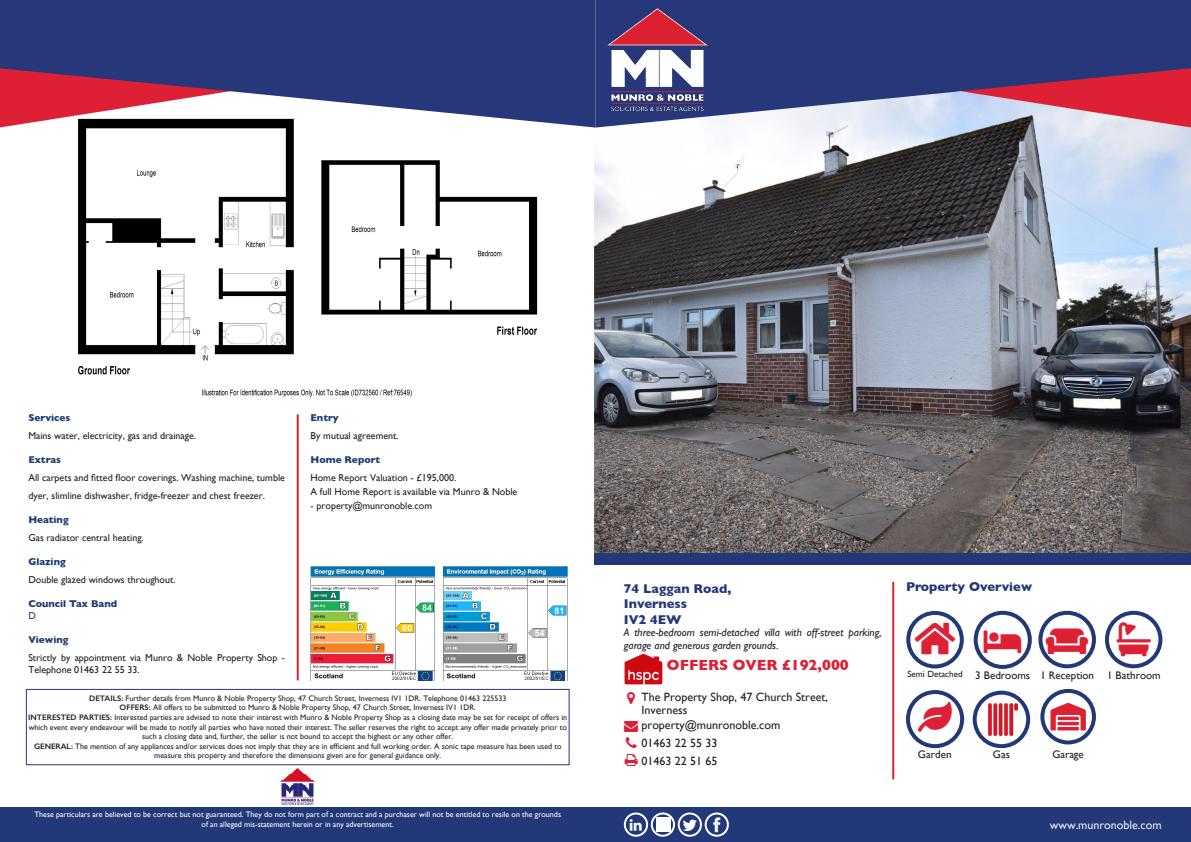
<style>
.page{position:relative;width:1191px;height:842px;background:#fff}
.page>*{position:absolute;margin:0;border:0;box-sizing:border-box;transform-origin:0 0}
.t1{font:30px "Font Awesome 5 Free Solid";color:#de2035}
.t2{font:700 15px "Gill Sans";color:#de2035}
.t3{font:700 13px "Gill Sans";color:#233878}
.t4{font:12px "Gill Sans";color:#231f20}
.t5{font:12px "Gill Sans";color:#eeecf1}
.t6{font:italic 11px/13.2px "Gill Sans";color:#231f20}
.t7{font:11px "Gill Sans";color:#231f20}
.t8{font:10px/18px "Gill Sans";color:#231f20}
.t9{font:700 10px "Gill Sans";color:#1d3b72}
.t10{font:10px "Gill Sans";color:#1d3b72}
.t11{font:9px "Gill Sans";color:#231f20}
.t12{font:8px/9.6px "Gill Sans";color:#231f20;text-align:center}
.t13{font:8px/9.6px "Gill Sans";color:#fff;text-align:center}
.s1{font-weight:600}
</style>
<div class="page">
<img style="left:78px;top:128px;width:460px;height:269px">
<img style="left:594px;top:128px;width:597px;height:425px">
<svg style="left:595px;top:0;width:596px;height:128px;fill:#26387a"></svg>
<div style="left:595px;top:808px;width:596px;height:34px;background:#233878"></div>
<hr style="left:892px;top:582px;width:2px;height:197px;background:#de2035">
<img style="left:607px;top:8px;width:100px;height:103px">
<div style="left:594px;top:553px;width:597px;height:12px;background:#233878"></div>
<img style="left:988px;top:703px;width:29px;height:33px">
<div style="left:972px;top:691px;width:58px;height:57px;border:4px solid #233878;border-radius:50%"></div>
<svg style="left:656px;top:818px;width:14px;height:14px"></svg>
<div style="left:651px;top:812px;width:24px;height:25px;border:2px solid #fff;border-radius:50%"></div>
<div style="left:624px;top:812px;width:24px;height:25px;border:2px solid #fff;border-radius:50%"></div>
<div style="left:677px;top:812px;width:25px;height:25px;border:2px solid #fff;border-radius:50%"></div>
<div style="left:704px;top:812px;width:25px;height:25px;border:2px solid #fff;border-radius:50%"></div>
<img style="left:624px;top:654px;width:39px;height:30px">
<div style="left:906px;top:611px;width:57px;height:57px;border:4px solid #223976;border-radius:50%"></div>
<div style="left:1105px;top:611px;width:57px;height:57px;border:4px solid #223976;border-radius:50%"></div>
<div style="left:1038px;top:611px;width:58px;height:57px;border:4px solid #223976;border-radius:50%"></div>
<div style="left:973px;top:611px;width:58px;height:58px;border:4px solid #223976;border-radius:50%"></div>
<div style="left:906px;top:690px;width:58px;height:58px;border:4px solid #223976;border-radius:50%"></div>
<svg style="left:0;top:0;width:595px;height:128px;fill:#26387a"></svg>
<img style="left:310px;top:567px;width:257px;height:113px">
<div style="left:26px;top:689px;width:543px;height:76px;border:1px solid #223976"></div>
<div style="left:0;top:808px;width:595px;height:34px;background:#233878"></div>
<img style="left:280px;top:768px;width:35px;height:37px">
<hr style="left:297px;top:414px;width:2px;height:266px;background:#de2036">
<svg style="left:1050px;top:703px;width:35px;height:27px"></svg>
<div style="left:1040px;top:689px;width:56px;height:55px;border:4px solid #223976;border-radius:50%"></div>
<svg style="left:914px;top:623px;width:41px;height:31px"></svg>
<p class="t9" style="left:28px;top:410px;width:43px">Services</p>
<p class="t8" style="left:28px;top:427px;width:169px">Mains water, electricity, gas and drainage.</p>
<p class="t9" style="left:28px;top:452px;width:34px">Extras</p>
<p class="t8" style="left:28px;top:469px;width:258px">All carpets and fitted floor coverings. Washing machine, tumble dyer, slimline dishwasher, fridge-freezer and chest freezer.</p>
<p class="t9" style="left:28px;top:512px;width:42px">Heating</p>
<p class="t8" style="left:28px;top:529px;width:117px">Gas radiator central heating.</p>
<p class="t9" style="left:28px;top:554px;width:39px">Glazing</p>
<p class="t8" style="left:28px;top:571px;width:149px">Double glazed windows throughout.</p>
<p class="t9" style="left:28px;top:596px;width:90px">Council Tax Band</p>
<p class="t10" style="left:28px;top:610px;width:9px">D</p>
<p class="t9" style="left:28px;top:632px;width:42px">Viewing</p>
<p class="t8" style="left:28px;top:652px;width:258px;line-height:12px">Strictly by appointment via Munro &amp; Noble Property Shop -<br>Telephone 01463 22 55 33.</p>
<p class="t9" style="left:310px;top:410px;width:30px">Entry</p>
<p class="t8" style="left:310px;top:427px;width:90px">By mutual agreement.</p>
<p class="t9" style="left:310px;top:452px;width:71px">Home Report</p>
<p class="t8" style="left:310px;top:469px;width:147px">Home Report Valuation - £195,000.</p>
<p class="t8" style="left:310px;top:483px;width:208px">A full Home Report is available via Munro &amp; Noble</p>
<p class="t8" style="left:310px;top:497px;width:123px">- property@munronoble.com</p>
<p class="t12" style="left:89px;top:693px;width:419px"><span class="s1">DETAILS:</span> Further details from Munro &amp; Noble Property Shop, 47 Church Street, Inverness IV1 1DR. Telephone 01463 225533</p>
<p class="t12" style="left:120px;top:703px;width:358px"><span class="s1">OFFERS:</span> All offers to be submitted to Munro &amp; Noble Property Shop, 47 Church Street, Inverness IV1 1DR.</p>
<p class="t12" style="left:28px;top:712px;width:540px"><span class="s1">INTERESTED PARTIES:</span> Interested parties are advised to note their interest with Munro &amp; Noble Property Shop as a closing date may be set for receipt of offers in which event every endeavour will be made to notify all parties who have noted their interest. The seller reserves the right to accept any offer made privately prior to such a closing date and, further, the seller is not bound to accept the highest or any other offer.</p>
<p class="t12" style="left:34px;top:741px;width:529px"><span class="s1">GENERAL:</span> The mention of any appliances and/or services does not imply that they are in efficient and full working order. A sonic tape measure has been used to measure this property and therefore the dimensions given are for general guidance only.</p>
<p class="t13" style="left:34px;top:810px;width:528px">These particulars are believed to be correct but not guaranteed. They do not form part of a contract and a purchaser will not be entitled to resile on the grounds of an alleged mis-statement herein or in any advertisement.</p>
<p class="t3" style="left:624px;top:578px;width:109px">74 Laggan Road,</p>
<p class="t3" style="left:624px;top:594px;width:65px">Inverness</p>
<p class="t3" style="left:624px;top:609px;width:59px">IV2 4EW</p>
<p class="t6" style="left:624px;top:626px;width:259px">A three-bedroom semi-detached villa with off-street parking, garage and generous garden grounds.</p>
<p class="t2" style="left:667px;top:653px;width:183px">OFFERS OVER £192,000</p>
<p class="t4" style="left:641px;top:690px;width:188px">The Property Shop, 47 Church Street,</p>
<p class="t4" style="left:641px;top:703px;width:47px">Inverness</p>
<p class="t4" style="left:641px;top:718px;width:140px">property@munronoble.com</p>
<p class="t4" style="left:641px;top:736px;width:78px">01463 22 55 33</p>
<p class="t4" style="left:641px;top:754px;width:78px">01463 22 51 65</p>
<p class="t3" style="left:906px;top:576px;width:128px">Property Overview</p>
<p class="t11" style="left:907px;top:669px;width:57px">Semi Detached</p>
<p class="t7" style="left:975px;top:668px;width:56px">3 Bedrooms</p>
<p class="t7" style="left:1040px;top:668px;width:55px">1 Reception</p>
<p class="t7" style="left:1107px;top:668px;width:55px">1 Bathroom</p>
<p class="t1" style="left:918px;top:702px;width:36px">●</p>
<p class="t7" style="left:918px;top:748px;width:35px">Garden</p>
<p class="t7" style="left:993px;top:748px;width:19px">Gas</p>
<p class="t7" style="left:1052px;top:748px;width:33px">Garage</p>
<p class="t5" style="left:1049px;top:818px;width:113px">www.munronoble.com</p>
</div>
